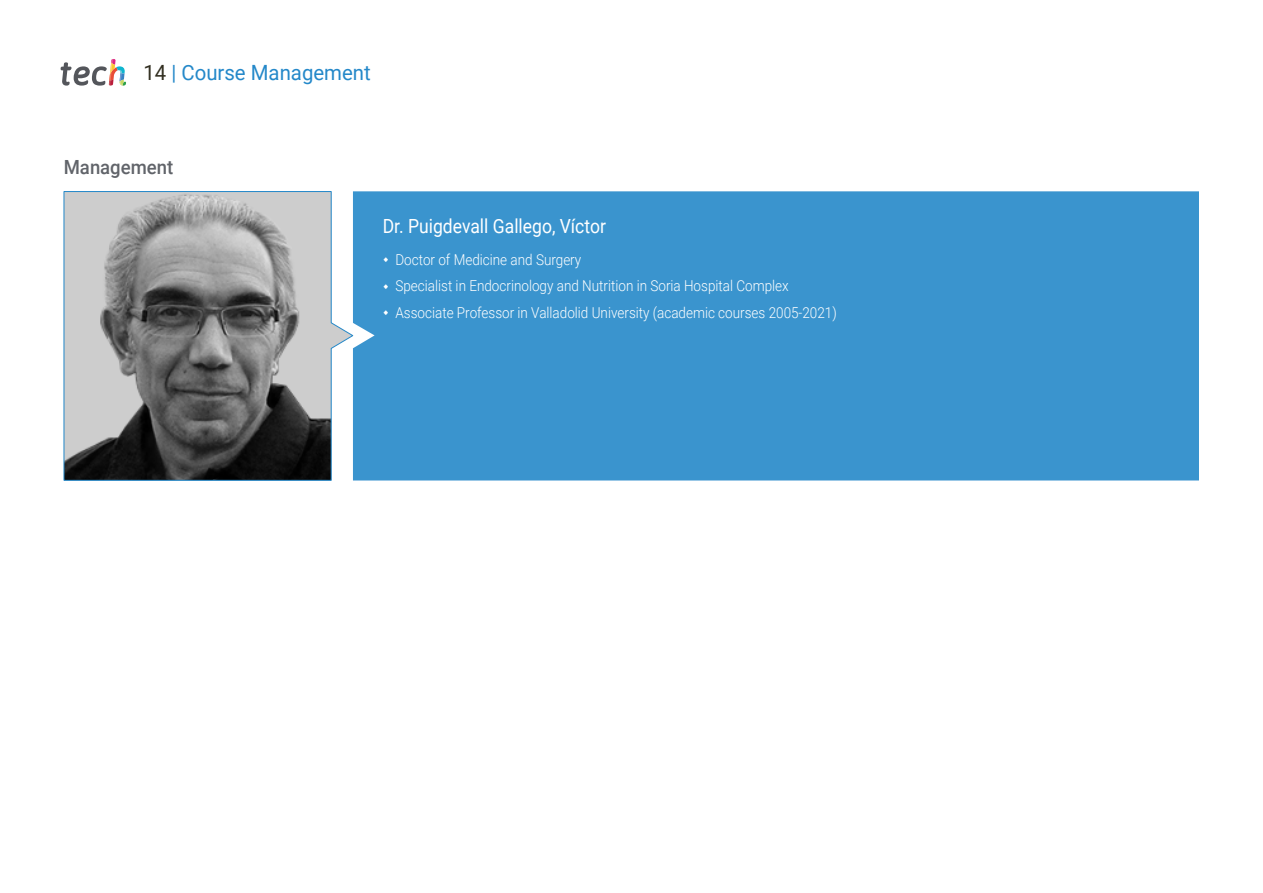
<style>
.page{position:relative;width:1263px;height:893px;background:#fff}
.page>*{position:absolute;margin:0;border:0;box-sizing:border-box;transform-origin:0 0}
.t1{font:21px "Roboto";color:#2488c9}
.t2{font:19.5px "Roboto";color:#fff;scale:.9 1}
.t3{font:500 19.5px "Roboto";color:#61646a;scale:.95 1}
.t4{font:300 15px/26.7px "Roboto";color:#fff;scale:.9 1}
.s1{color:#312e20}
</style>
<div class="page">
<svg style="left:61px;top:59px;width:65px;height:27px"></svg>
<div style="left:353px;top:191px;width:846px;height:289px;background:#3a94ce"></div>
<svg style="left:64px;top:191px;width:289px;height:290px;background:#8d8f8f"></svg>
<svg style="left:384px;top:257px;width:4px;height:5px"></svg>
<svg style="left:384px;top:284px;width:4px;height:5px"></svg>
<svg style="left:384px;top:310px;width:4px;height:5px"></svg>
<h1 class="t1" style="left:144px;top:57px;width:229px"><span class="s1">14</span> | Course Management</h1>
<h2 class="t3" style="left:64px;top:154px;width:117px">Management</h2>
<h2 class="t2" style="left:383px;top:212px;width:250px">Dr. Puigdevall Gallego, Víctor</h2>
<p class="t4" style="left:395px;top:245px;width:492px">Doctor of Medicine and Surgery<br>Specialist in Endocrinology and Nutrition in Soria Hospital Complex<br>Associate Professor in Valladolid University (academic courses 2005-2021)</p>
</div>
